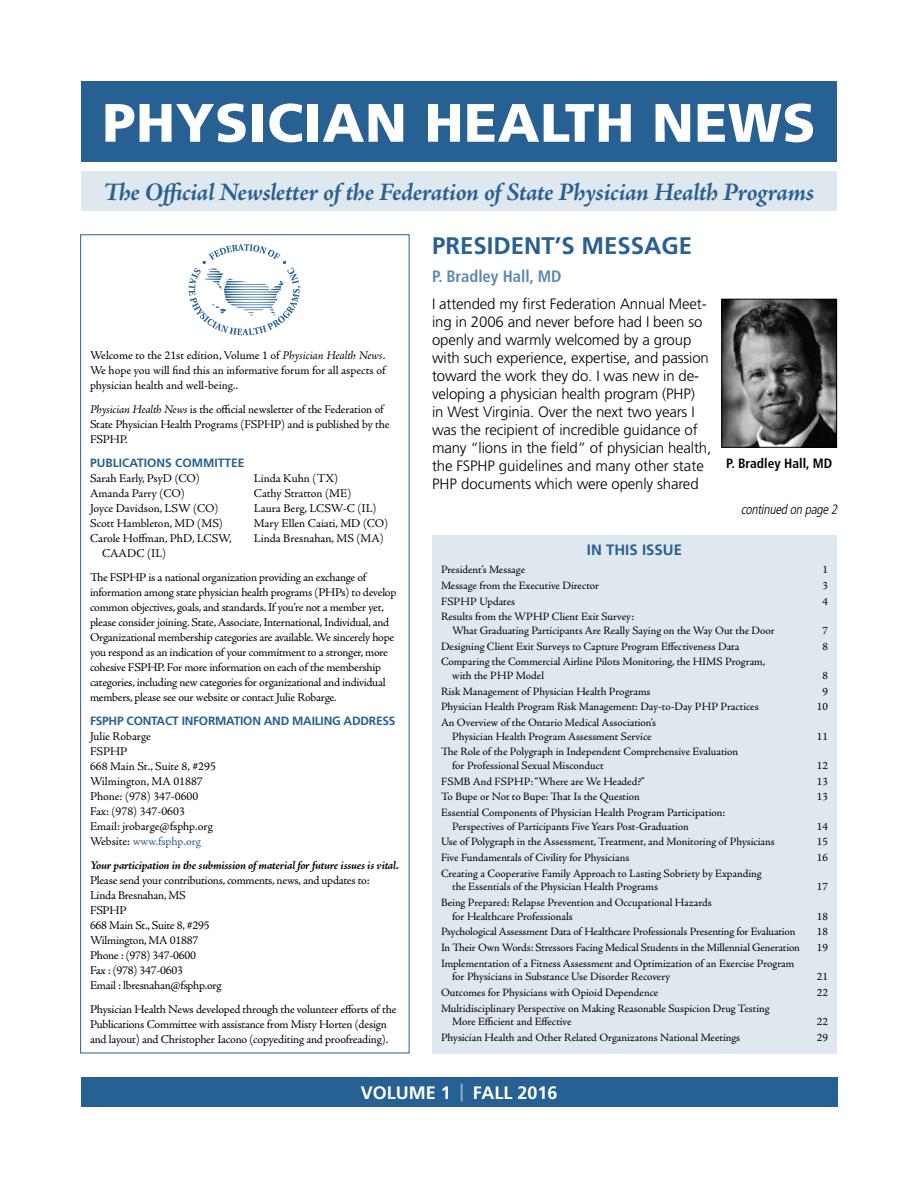
<style>
.page{position:relative;width:918px;height:1188px;background:#fff}
.page>*{position:absolute;margin:0;border:0;box-sizing:border-box;transform-origin:0 0}
.t1{font:900 54px "Frutiger LT Std";letter-spacing:.01em;color:#fff}
.t2{font:italic 700 25.5px "Adobe Jenson Pro";letter-spacing:-.015em;color:#276092}
.t3{font:700 24px "Frutiger LT Std";color:#276092}
.t4{font:700 18px "Frutiger LT Std";color:#fff}
.t5{font:700 condensed 16.5px "Frutiger LT Std";color:#5d88ad}
.t6{font:300 15px/18px "Frutiger LT Std";letter-spacing:-.01em;color:#000}
.t7{font:700 15px "Frutiger LT Std";color:#276092}
.t8{font:700 condensed 13.5px "Frutiger LT Std";color:#000}
.t9{font:italic 300 condensed 13.5px "Frutiger LT Std";color:#000}
.t10{font:12px/15px "Adobe Jenson Pro";letter-spacing:-.02em;color:#000}
.t11{font:12px/15px "Adobe Jenson Pro";color:#000}
.t12{font:italic 700 12px "Adobe Jenson Pro";letter-spacing:-.02em;color:#000}
.t13{font:700 12px "Frutiger LT Std";letter-spacing:-.02em;color:#276092}
.t14{font:700 12px "Frutiger LT Std";color:#276092}
.t15{font:11.25px/13.5px "Adobe Jenson Pro";letter-spacing:-.005em;color:#000}
.s1{font-style:italic}
.s2{color:#276092}
.s3{color:#93afc9}
</style>
<div class="page">
<div style="left:81px;top:81px;width:756px;height:81px;background:#276092"></div>
<div style="left:81px;top:171px;width:756px;height:40px;background:#dfe7ef"></div>
<div style="left:81px;top:1077px;width:756px;height:30px;background:#276092"></div>
<svg style="left:189px;top:244px;width:112px;height:91px"></svg>
<div style="left:432px;top:535px;width:405px;height:518px;background:#dfe7ef"></div>
<img style="left:724px;top:301px;width:111px;height:145px">
<div style="left:722px;top:299px;width:115px;height:149px;border:1px solid #000"></div>
<h1 class="t1" style="left:103px;top:90px;width:714px">PHYSICIAN HEALTH NEWS</h1>
<h2 class="t2" style="left:103px;top:178px;width:713px">The Official Newsletter of the Federation of State Physician Health Programs</h2>
<p class="t10" style="left:90px;top:348px;width:297px;text-align:justify">Welcome to the 21st edition, Volume 1 of <span class="s1">Physician Health News</span>.<br>We hope you will find this an informative forum for all aspects of physician health and well-being..</p>
<p class="t10" style="left:90px;top:402px;width:301px"><span class="s1">Physician Health News</span> is the official newsletter of the Federation of<br>State Physician Health Programs (FSPHP) and is published by the<br>FSPHP.</p>
<p class="t14" style="left:90px;top:456px;width:156px">PUBLICATIONS COMMITTEE</p>
<p class="t10" style="left:90px;top:471px;width:111px">Sarah Early, PsyD (CO)</p>
<p class="t10" style="left:90px;top:486px;width:96px">Amanda Parry (CO)</p>
<p class="t10" style="left:90px;top:501px;width:130px">Joyce Davidson, LSW (CO)</p>
<p class="t10" style="left:90px;top:516px;width:134px">Scott Hambleton, MD (MS)</p>
<p class="t10" style="left:90px;top:531px;width:143px">Carole Hoffman, PhD, LCSW,</p>
<p class="t10" style="left:102px;top:546px;width:66px">CAADC (IL)</p>
<p class="t11" style="left:254px;top:471px;width:136px">Linda Kuhn (TX)<br>Cathy Stratton (ME)<br>Laura Berg, LCSW-C (IL)<br>Mary Ellen Caiati, MD (CO)<br>Linda Bresnahan, MS (MA)</p>
<p class="t10" style="left:90px;top:570px;width:308px">The FSPHP is a national organization providing an exchange of information among state physician health programs (PHPs) to develop common objectives, goals, and standards. If you’re not a member yet, please consider joining. State, Associate, International, Individual, and Organizational membership categories are available. We sincerely hope you respond as an indication of your commitment to a stronger, more cohesive FSPHP. For more information on each of the membership categories, including new categories for organizational and individual members, please see our website or contact Julie Robarge.</p>
<p class="t13" style="left:90px;top:714px;width:307px">FSPHP CONTACT INFORMATION AND MAILING ADDRESS</p>
<p class="t11" style="left:90px;top:729px;width:127px">Julie Robarge<br>FSPHP<br>668 Main St., Suite 8, #295<br>Wilmington, MA 01887<br>Phone: (978) 347-0600<br>Fax: (978) 347-0603<br>Email: jrobarge@fsphp.org<br>Website: <span class="s2">www.fsphp.org</span></p>
<p class="t12" style="left:90px;top:859px;width:310px">Your participation in the submission of material for future issues is vital.</p>
<p class="t10" style="left:90px;top:873px;width:281px">Please send your contributions, comments, news, and updates to:<br>Linda Bresnahan, MS<br>FSPHP<br>668 Main St., Suite 8, #295<br>Wilmington, MA 01887<br>Phone : (978) 347-0600<br>Fax : (978) 347-0603<br>Email : lbresnahan@fsphp.org</p>
<p class="t10" style="left:90px;top:1002px;width:308px">Physician Health News developed through the volunteer efforts of the<br>Publications Committee with assistance from Misty Horten (design and layout) and Christopher Iacono (copyediting and proofreading).</p>
<h3 class="t3" style="left:432px;top:231px;width:262px">PRESIDENT’S MESSAGE</h3>
<h3 class="t5" style="left:432px;top:266px;width:131px">P. Bradley Hall, MD</h3>
<p class="t6" style="left:432px;top:295px;width:281px">I attended my first Federation Annual Meet&shy;ing in 2006 and never before had I been so openly and warmly welcomed by a group with such experience, expertise, and passion toward the work they do. I was new in de&shy;veloping a physician health program (PHP)<br>in West Virginia. Over the next two years I was the recipient of incredible guidance of many “lions in the field” of physician health, the FSPHP guidelines and many other state PHP documents which were openly shared</p>
<h3 class="t7" style="left:587px;top:541px;width:97px">IN THIS ISSUE</h3>
<p class="t8" style="left:726px;top:455px;width:107px">P. Bradley Hall, MD</p>
<p class="t9" style="left:741px;top:502px;width:101px">continued on page2</p>
<p class="t15" style="left:441px;top:563px;width:86px">President’s Message</p>
<p class="t15" style="left:822px;top:563px;width:7px">1</p>
<p class="t15" style="left:441px;top:579px;width:160px">Message from the Executive Director</p>
<p class="t15" style="left:822px;top:579px;width:7px">3</p>
<p class="t15" style="left:441px;top:594px;width:76px">FSPHP Updates</p>
<p class="t15" style="left:822px;top:594px;width:7px">4</p>
<p class="t15" style="left:452px;top:610px;width:324px;text-indent:-11px">Results from the WPHP Client Exit Survey:<br>What Graduating Participants Are Really Saying on the Way Out the Door</p>
<p class="t15" style="left:822px;top:624px;width:7px">7</p>
<p class="t15" style="left:441px;top:639px;width:300px">Designing Client Exit Surveys to Capture Program Effectiveness Data</p>
<p class="t15" style="left:822px;top:639px;width:7px">8</p>
<p class="t15" style="left:452px;top:655px;width:315px;text-indent:-11px">Comparing the Commercial Airline Pilots Monitoring, the HIMS Program, with the PHP Model</p>
<p class="t15" style="left:822px;top:669px;width:7px">8</p>
<p class="t15" style="left:441px;top:684px;width:211px">Risk Management of Physician Health Programs</p>
<p class="t15" style="left:822px;top:684px;width:7px">9</p>
<p class="t15" style="left:441px;top:700px;width:319px">Physician Health Program Risk Management: Day-to-Day PHP Practices</p>
<p class="t15" style="left:817px;top:700px;width:13px">10</p>
<p class="t15" style="left:452px;top:716px;width:205px;text-indent:-11px">An Overview of the Ontario Medical Association’s<br>Physician Health Program Assessment Service</p>
<p class="t15" style="left:817px;top:729px;width:13px">11</p>
<p class="t15" style="left:452px;top:745px;width:288px;text-indent:-11px">The Role of the Polygraph in Independent Comprehensive Evaluation for Professional Sexual Misconduct</p>
<p class="t15" style="left:817px;top:759px;width:13px">12</p>
<p class="t15" style="left:441px;top:774px;width:205px">FSMB And FSPHP: “Where are We Headed?”</p>
<p class="t15" style="left:817px;top:774px;width:13px">13</p>
<p class="t15" style="left:441px;top:790px;width:200px">To Bupe or Not to Bupe: That Is the Question</p>
<p class="t15" style="left:817px;top:790px;width:13px">13</p>
<p class="t15" style="left:452px;top:806px;width:274px;text-indent:-11px">Essential Components of Physician Health Program Participation:<br>Perspectives of Participants Five Years Post-Graduation</p>
<p class="t15" style="left:817px;top:819px;width:13px">14</p>
<p class="t15" style="left:441px;top:835px;width:335px">Use of Polygraph in the Assessment, Treatment, and Monitoring of Physicians</p>
<p class="t15" style="left:817px;top:835px;width:13px">15</p>
<p class="t15" style="left:441px;top:851px;width:190px">Five Fundamentals of Civility for Physicians</p>
<p class="t15" style="left:817px;top:851px;width:13px">16</p>
<p class="t15" style="left:452px;top:867px;width:311px;text-indent:-11px">Creating a Cooperative Family Approach to Lasting Sobriety by Expanding the Essentials of the Physician Health Programs</p>
<p class="t15" style="left:817px;top:880px;width:13px">17</p>
<p class="t15" style="left:452px;top:896px;width:261px;text-indent:-11px">Being Prepared: Relapse Prevention and Occupational Hazards for Healthcare Professionals</p>
<p class="t15" style="left:817px;top:909px;width:13px">18</p>
<p class="t15" style="left:441px;top:925px;width:356px">Psychological Assessment Data of Healthcare Professionals Presenting for Evaluation</p>
<p class="t15" style="left:817px;top:925px;width:13px">18</p>
<p class="t15" style="left:441px;top:941px;width:360px">In Their Own Words: Stressors Facing Medical Students in the Millennial Generation</p>
<p class="t15" style="left:817px;top:941px;width:13px">19</p>
<p class="t15" style="left:452px;top:957px;width:344px;text-indent:-11px">Implementation of a Fitness Assessment and Optimization of an Exercise Program for Physicians in Substance Use Disorder Recovery</p>
<p class="t15" style="left:817px;top:970px;width:13px">21</p>
<p class="t15" style="left:441px;top:986px;width:219px">Outcomes for Physicians with Opioid Dependence</p>
<p class="t15" style="left:817px;top:986px;width:13px">22</p>
<p class="t15" style="left:452px;top:1002px;width:319px;text-indent:-11px">Multidisciplinary Perspective on Making Reasonable Suspicion Drug Testing<br>More Efficient and Effective</p>
<p class="t15" style="left:817px;top:1015px;width:13px">22</p>
<p class="t15" style="left:441px;top:1031px;width:301px">Physician Health and Other Related Organizatons National Meetings</p>
<p class="t15" style="left:817px;top:1031px;width:13px">29</p>
<h3 class="t4" style="left:361px;top:1082px;width:198px">VOLUME 1 <span class="s3">|</span> FALL 2016</h3>
</div>
